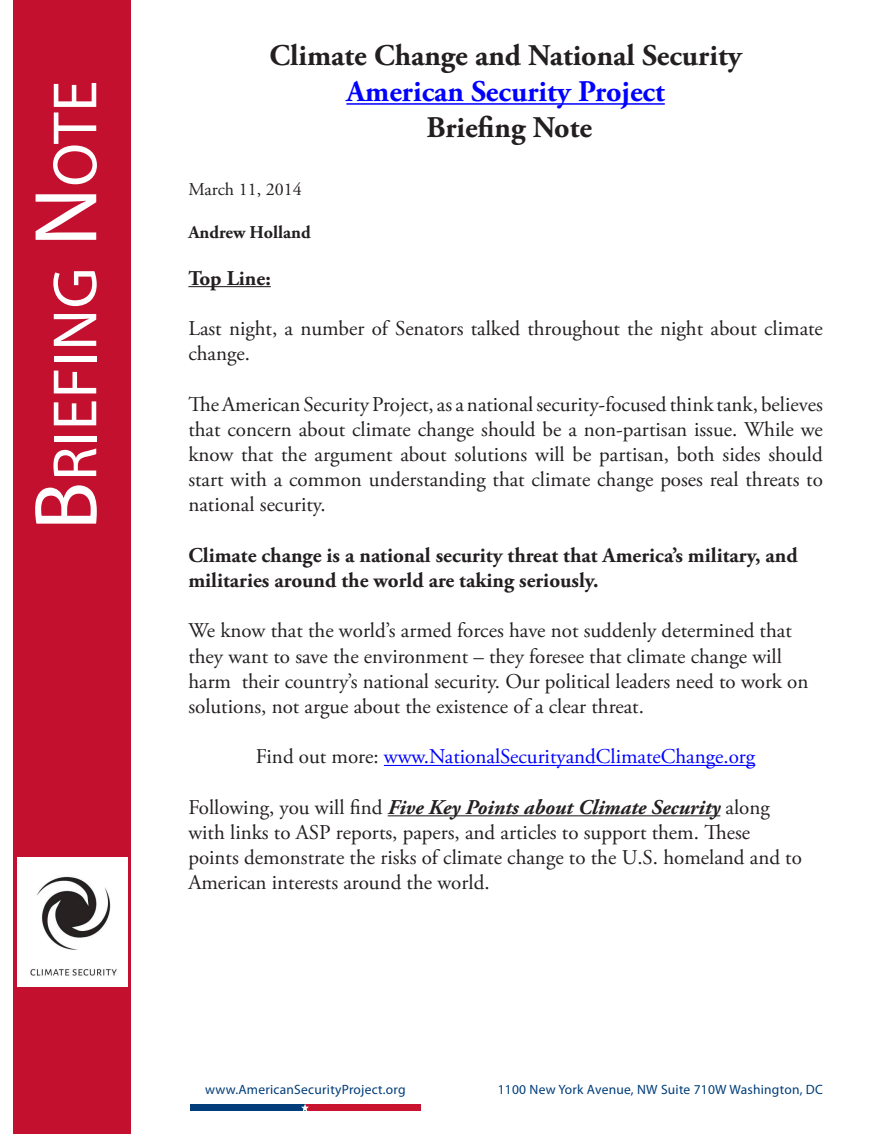
<style>
.page{position:relative;width:891px;height:1134px;background:#fff}
.page>*{position:absolute;margin:0;border:0;box-sizing:border-box;transform-origin:0 0}
.t1{font:63px "Myriad Pro";letter-spacing:.015em;color:#fff}
.t2{font:700 30px "Adobe Garamond Pro";color:#231f20}
.t3{font:700 30px "Adobe Garamond Pro";color:#00f}
.t4{font:21px/25.2px "Adobe Garamond Pro";color:#231f20}
.t5{font:700 21px/25.2px "Adobe Garamond Pro";color:#231f20}
.t6{font:21px "Adobe Garamond Pro";color:#00f}
.t7{font:700 18px "Adobe Garamond Pro";color:#231f20}
.t8{font:18px "Adobe Garamond Pro";color:#231f20}
.t9{font:13.5px "Myriad Pro";letter-spacing:.02em;color:#003d7a}
.s1{font-size:90px}
.s2{color:#231f20}
.s3{font-weight:700;font-style:italic}
</style>
<div class="page">
<div style="left:14px;top:0;width:117px;height:1037px;background:#c3102f"></div>
<div style="left:14px;top:1012px;width:117px;height:122px;background:#c3102f"></div>
<div style="left:190px;top:1104px;width:115px;height:7px;background:#003d7a"></div>
<div style="left:305px;top:1104px;width:115px;height:7px;background:#c91430"></div>
<svg style="left:301px;top:1104px;width:8px;height:7px"></svg>
<hr style="left:346px;top:103px;width:319px;height:2px;background:#00f">
<hr style="left:188px;top:286px;width:83px;height:1px;background:#231f20">
<hr style="left:384px;top:765px;width:371px;height:1px;background:#00f">
<hr style="left:388px;top:815px;width:332px;height:1px;background:#231f20">
<img style="left:18px;top:858px;width:109px;height:129px">
<p class="t1" style="left:36px;top:530px;width:451px;rotate:-90deg"><span class="s1">B</span>riefing <span class="s1">N</span>ote</p>
<p class="t2" style="left:269px;top:38px;width:474px">Climate Change and National Security</p>
<p class="t3" style="left:346px;top:74px;width:320px">American Security Project</p>
<p class="t2" style="left:426px;top:110px;width:167px">Briefing Note</p>
<p class="t8" style="left:188px;top:178px;width:115px">March 11, 2014</p>
<p class="t7" style="left:188px;top:222px;width:124px">Andrew Holland</p>
<p class="t5" style="left:188px;top:266px;width:84px">Top Line:</p>
<p class="t4" style="left:188px;top:316px;width:636px">Last night, a number of Senators talked throughout the night about climate change.</p>
<p class="t4" style="left:188px;top:392px;width:636px;text-align:justify">The American Security Project, as a national security-focused think tank, believes that concern about climate change should be a non-partisan issue. While we know that the argument about solutions will be partisan, both sides should start with a common understanding that climate change poses real threats to national security.</p>
<p class="t5" style="left:188px;top:543px;width:611px">Climate change is a national security threat that America’s military, and militaries around the world are taking seriously.</p>
<p class="t4" style="left:188px;top:619px;width:622px">We know that the world’s armed forces have not suddenly determined that they want to save the environment – they foresee that climate change will harm their country’s national security. Our political leaders need to work on solutions, not argue about the existence of a clear threat.</p>
<p class="t6" style="left:256px;top:744px;width:501px"><span class="s2">Find out more:</span> www.NationalSecurityandClimateChange.org</p>
<p class="t4" style="left:188px;top:795px;width:615px">Following, you will find <span class="s3">Five Key Points about Climate Security</span> along with links to ASP reports, papers, and articles to support them. These points demonstrate the risks of climate change to the U.S. homeland and to American interests around the world.</p>
<p class="t9" style="left:205px;top:1081px;width:202px">www.AmericanSecurityProject.org</p>
<p class="t9" style="left:498px;top:1081px;width:327px">1100 New York Avenue, NW Suite 710W Washington, DC</p>
</div>
